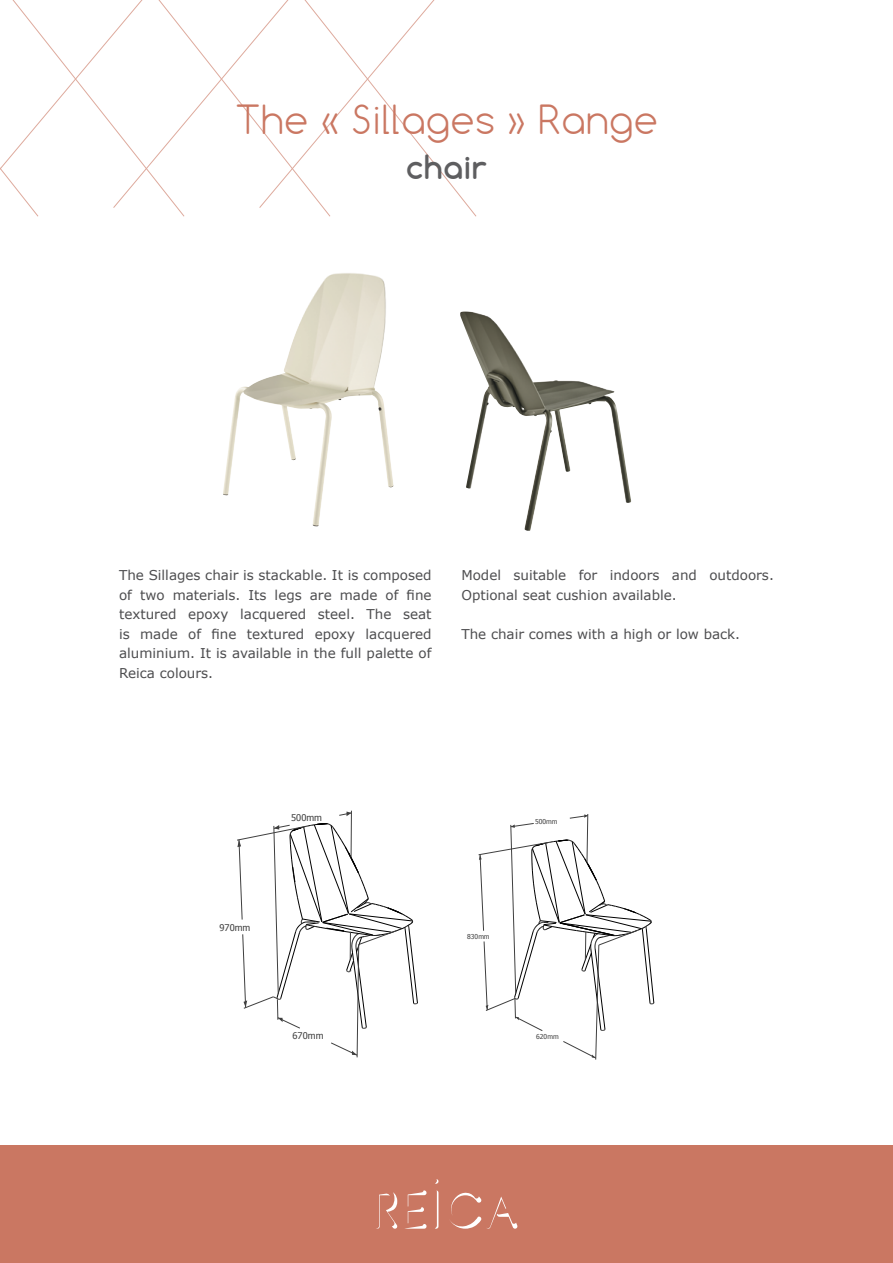
<style>
.page{position:relative;width:893px;height:1263px;background:#fff}
.page>*{position:absolute;margin:0;border:0;box-sizing:border-box;transform-origin:0 0}
.t1{font:300 37.8px "Comfortaa";letter-spacing:.025em;color:#ca7762}
.t2{font:700 31.5px "Comfortaa";letter-spacing:.025em;color:#5e5e60}
.t3{font:13.5px/19.5px "Verdana";color:#4d4d4f;text-align:justify}
.t4{font:9.3px "Tahoma";letter-spacing:.01em;color:#3f3f3f}
.t5{font:6.75px "Tahoma";letter-spacing:.01em;color:#3f3f3f}
</style>
<div class="page">
<div style="left:0;top:1145px;width:893px;height:118px;background:#ca7762"></div>
<svg style="left:376px;top:1192px;width:21px;height:37px"></svg>
<svg style="left:405px;top:1190px;width:21px;height:39px"></svg>
<svg style="left:435px;top:1190px;width:3px;height:39px"></svg>
<svg style="left:450px;top:1192px;width:67px;height:37px"></svg>
<svg style="left:185px;top:32px;width:74px;height:95px"></svg>
<svg style="left:259px;top:0;width:211px;height:208px"></svg>
<svg style="left:0;top:0;width:185px;height:217px"></svg>
<svg style="left:478px;top:814px;width:177px;height:246px"></svg>
<hr style="left:351px;top:811px;width:1px;height:46px;background:#3f3f3f">
<svg style="left:339px;top:811px;width:12px;height:5px"></svg>
<svg style="left:237px;top:823px;width:181px;height:234px"></svg>
<img style="left:223px;top:273px;width:166px;height:253px">
<img style="left:460px;top:311px;width:171px;height:220px">
<h1 class="t1" style="left:235px;top:95px;width:424px">The « Sillages » Range</h1>
<h2 class="t2" style="left:406px;top:147px;width:82px">chair</h2>
<p class="t3" style="left:119px;top:565px;width:314px">The Sillages chair is stackable. It is composed of two materials. Its legs are made of fine textured epoxy lacquered steel. The seat is made of fine textured epoxy lacquered aluminium. It is available in the full palette of Reica colours.</p>
<p class="t3" style="left:461px;top:565px;width:314px">Model suitable for indoors and outdoors.<br>Optional seat cushion available.</p>
<p class="t3" style="left:461px;top:624px;width:280px">The chair comes with a high or low back.</p>
<p class="t4" style="left:219px;top:921px;width:33px">970mm</p>
<p class="t4" style="left:291px;top:812px;width:33px">500mm</p>
<p class="t4" style="left:292px;top:1029px;width:33px">670mm</p>
<p class="t5" style="left:467px;top:932px;width:24px">830mm</p>
<p class="t5" style="left:535px;top:816px;width:24px">500mm</p>
<p class="t5" style="left:536px;top:1032px;width:24px">620mm</p>
</div>
